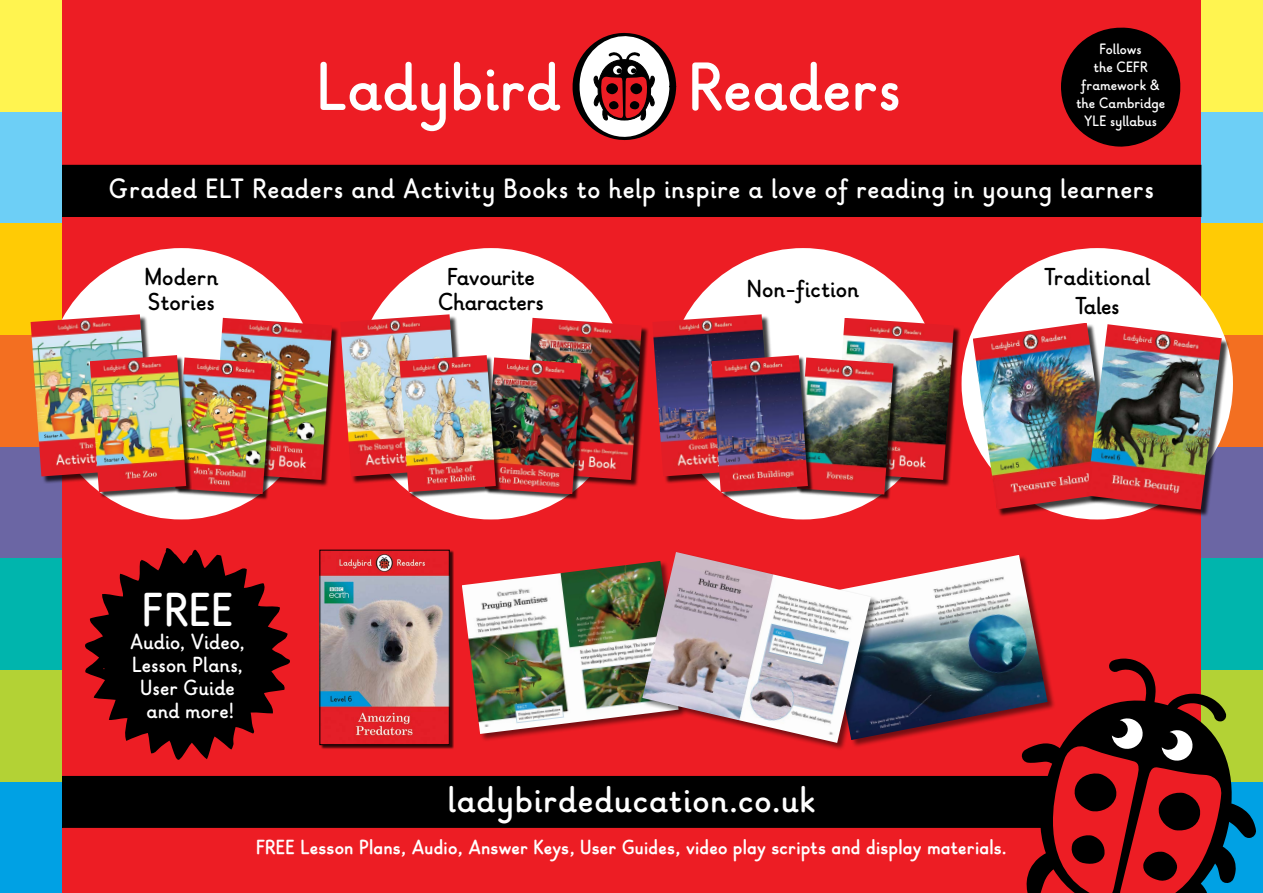
<style>
.page{position:relative;width:1263px;height:893px;background:#fff}
.page>*{position:absolute;margin:0;border:0;box-sizing:border-box;transform-origin:0 0}
.t1{font:700 68.32px "Ladybird Learning";color:#fff}
.t2{font:700 47.85px "Ladybird Learning";color:#fff}
.t3{font:700 37.05px "Ladybird Learning";letter-spacing:.02em;color:#fff}
.t4{font:700 28.05px "Ladybird Learning";letter-spacing:.02em;color:#fff}
.t5{font:700 24.6px/29.5px "Ladybird Learning";color:#000;text-align:center}
.t6{font:700 24.6px/25.7px "Ladybird Learning";letter-spacing:-.02em;color:#000;text-align:center}
.t7{font:700 21.9px/23px "Ladybird Learning";color:#fff;text-align:center}
.t8{font:700 20.17px "Lady Bird";letter-spacing:.01em;color:#fff}
.t9{font:700 15.08px/18.1px "Ladybird Learning";color:#fff;text-align:center}
</style>
<div class="page">
<div style="left:62px;top:0;width:1158px;height:893px;background:#ed1d24"></div>
<div style="left:62px;top:776px;width:1139px;height:51px;background:#000"></div>
<div style="left:62px;top:776px;width:1139px;height:52px;border:1px solid #000"></div>
<div style="left:0;top:111px;width:62px;height:112px;background:#6dcff6"></div>
<div style="left:0;top:0;width:62px;height:111px;background:#fff450"></div>
<div style="left:0;top:335px;width:62px;height:112px;background:#f36f21"></div>
<div style="left:0;top:447px;width:62px;height:111px;background:#6b66a4"></div>
<div style="left:0;top:782px;width:62px;height:111px;background:#00a1e4"></div>
<div style="left:0;top:670px;width:62px;height:112px;background:#b3d235"></div>
<div style="left:0;top:558px;width:62px;height:112px;background:#00b5ad"></div>
<div style="left:0;top:223px;width:62px;height:112px;background:#ffcb05"></div>
<div style="left:1201px;top:111px;width:62px;height:112px;background:#6dcff6"></div>
<div style="left:1201px;top:0;width:62px;height:111px;background:#fff450"></div>
<div style="left:1201px;top:335px;width:62px;height:112px;background:#f36f21"></div>
<div style="left:1201px;top:447px;width:62px;height:111px;background:#6b66a4"></div>
<div style="left:1201px;top:782px;width:62px;height:111px;background:#00a1e4"></div>
<div style="left:1201px;top:670px;width:62px;height:112px;background:#b3d235"></div>
<div style="left:1201px;top:558px;width:62px;height:112px;background:#00b5ad"></div>
<div style="left:1201px;top:223px;width:62px;height:112px;background:#ffcb05"></div>
<svg style="left:570px;top:32px;width:106px;height:133px"></svg>
<svg style="left:1061px;top:27px;width:120px;height:120px"></svg>
<img style="left:879px;top:555px;width:167px;height:185px">
<div style="left:462px;top:561px;width:225px;height:181px;background:#000;opacity:.5"></div>
<img style="left:462px;top:561px;width:180px;height:173px">
<div style="left:642px;top:552px;width:237px;height:199px;background:#000;opacity:.5"></div>
<img style="left:642px;top:552px;width:229px;height:191px">
<div style="left:320px;top:551px;width:134px;height:199px;background:#000;opacity:.75"></div>
<img style="left:321px;top:552px;width:127px;height:191px">
<div style="left:319px;top:550px;width:131px;height:195px;border:1px solid #000"></div>
<svg style="left:85px;top:548px;width:205px;height:212px"></svg>
<div style="left:961px;top:248px;width:272px;height:271px;background:#fff;border-radius:50%"></div>
<div style="left:974px;top:324px;width:144px;height:193px;background:#000;opacity:.75"></div>
<img style="left:973px;top:323px;width:114px;height:186px">
<div style="left:1088px;top:326px;width:141px;height:191px;background:#000;opacity:.75"></div>
<img style="left:1086px;top:324px;width:136px;height:185px">
<div style="left:63px;top:165px;width:1138px;height:51px;background:#000"></div>
<div style="left:62px;top:165px;width:1139px;height:52px;border:1px solid #000"></div>
<svg style="left:1015px;top:658px;width:241px;height:235px"></svg>
<svg style="left:1044px;top:718px;width:178px;height:175px"></svg>
<div style="left:46px;top:248px;width:271px;height:271px;background:#fff;border-radius:50%"></div>
<div style="left:213px;top:319px;width:127px;height:169px;background:#000;opacity:.75"></div>
<img style="left:213px;top:318px;width:119px;height:162px">
<div style="left:176px;top:358px;width:102px;height:143px;background:#000;opacity:.75"></div>
<img style="left:192px;top:357px;width:80px;height:137px">
<div style="left:32px;top:315px;width:126px;height:169px;background:#000;opacity:.75"></div>
<img style="left:31px;top:314px;width:120px;height:162px">
<div style="left:91px;top:356px;width:101px;height:142px;background:#000;opacity:.75"></div>
<img style="left:90px;top:355px;width:96px;height:137px">
<div style="left:355px;top:248px;width:272px;height:271px;background:#fff;border-radius:50%"></div>
<div style="left:523px;top:319px;width:126px;height:169px;background:#000;opacity:.75"></div>
<img style="left:523px;top:318px;width:119px;height:162px">
<div style="left:486px;top:358px;width:101px;height:143px;background:#000;opacity:.75"></div>
<img style="left:502px;top:357px;width:79px;height:137px">
<div style="left:341px;top:315px;width:127px;height:169px;background:#000;opacity:.75"></div>
<img style="left:341px;top:314px;width:119px;height:162px">
<div style="left:400px;top:356px;width:102px;height:142px;background:#000;opacity:.75"></div>
<img style="left:399px;top:355px;width:97px;height:137px">
<div style="left:667px;top:248px;width:272px;height:271px;background:#fff;border-radius:50%"></div>
<div style="left:835px;top:319px;width:126px;height:169px;background:#000;opacity:.75"></div>
<img style="left:835px;top:318px;width:119px;height:162px">
<div style="left:798px;top:358px;width:101px;height:143px;background:#000;opacity:.75"></div>
<img style="left:814px;top:357px;width:79px;height:137px">
<div style="left:654px;top:315px;width:126px;height:169px;background:#000;opacity:.75"></div>
<img style="left:653px;top:314px;width:119px;height:162px">
<div style="left:712px;top:356px;width:102px;height:142px;background:#000;opacity:.75"></div>
<img style="left:711px;top:355px;width:97px;height:137px">
<h1 class="t1" style="left:316px;top:53px;width:246px">Ladybird</h1>
<h1 class="t1" style="left:688px;top:53px;width:214px">Readers</h1>
<p class="t9" style="left:1076px;top:41px;width:91px">Follows<br>the CEFR framework &amp; the Cambridge<br>YLE syllabus</p>
<h3 class="t4" style="left:109px;top:175px;width:1046px">Graded ELT Readers and Activity Books to help inspire a love of reading in young learners</h3>
<p class="t5" style="left:144px;top:265px;width:75px;line-height:25.7px;text-align:left">Modern<br>Stories</p>
<p class="t6" style="left:438px;top:265px;width:107px">Favourite<br>Characters</p>
<p class="t5" style="left:747px;top:276px;width:114px">Non-fiction</p>
<p class="t5" style="left:1044px;top:263px;width:108px">Traditional<br>Tales</p>
<h2 class="t2" style="left:142px;top:586px;width:93px">FREE</h2>
<p class="t7" style="left:130px;top:631px;width:117px">Audio, Video,<br>Lesson Plans,<br>User Guide and more!</p>
<h3 class="t3" style="left:448px;top:782px;width:369px">ladybirdeducation.co.uk</h3>
<p class="t8" style="left:256px;top:836px;width:752px">FREE Lesson Plans, Audio, Answer Keys, User Guides, video play scripts and display materials.</p>
</div>
